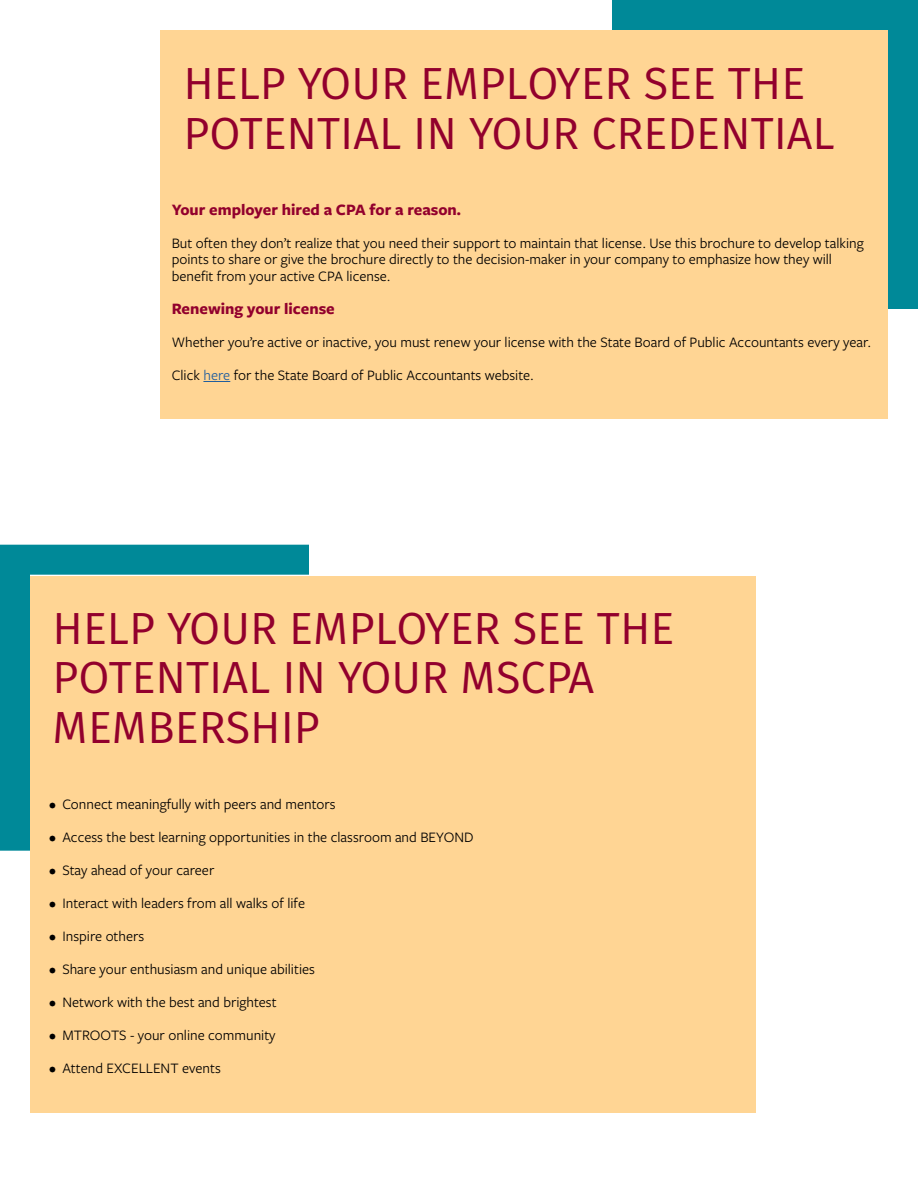
<style>
.page{position:relative;width:918px;height:1188px;background:#fff}
.page>*{position:absolute;margin:0;border:0;box-sizing:border-box;transform-origin:0 0}
.t1{font:45px/49.5px "Fira Sans";color:#92002d}
.t2{font:700 16.5px "Freight Sans Pro";color:#92002d}
.t3{font:15px/16.5px "Freight Sans Pro";color:#000}
.s1{color:#215e9e}
</style>
<div class="page">
<div style="left:161px;top:30px;width:727px;height:388px;background:#ffd594"></div>
<svg style="left:203px;top:381px;width:27px;height:1px"></svg>
<svg style="left:612px;top:0;width:306px;height:309px"></svg>
<div style="left:30px;top:576px;width:726px;height:536px;background:#ffd594"></div>
<svg style="left:0;top:545px;width:309px;height:306px"></svg>
<h1 class="t1" style="left:183px;top:59px;width:653px">HELP YOUR EMPLOYER SEE THE<br>POTENTIAL IN YOUR CREDENTIAL</h1>
<p class="t2" style="left:172px;top:198px;width:291px">Your employer hired a CPA for a reason.</p>
<p class="t3" style="left:172px;top:234px;width:694px">But often they don’t realize that you need their support to maintain that license. Use this brochure to develop talking points to share or give the brochure directly to the decision-maker in your company to emphasize how they will benefit from your active CPA license.</p>
<p class="t2" style="left:172px;top:297px;width:165px">Renewing your license</p>
<p class="t3" style="left:172px;top:333px;width:701px">Whether you’re active or inactive, you must renew your license with the State Board of Public Accountants every year.</p>
<p class="t3" style="left:172px;top:366px;width:364px">Click <span class="s1">here</span> for the State Board of Public Accountants website.</p>
<h1 class="t1" style="left:52px;top:603px;width:623px">HELP YOUR EMPLOYER SEE THE<br>POTENTIAL IN YOUR MSCPA<br>MEMBERSHIP</h1>
<p class="t3" style="left:49px;top:795px;width:288px">• Connect meaningfully with peers and mentors</p>
<p class="t3" style="left:49px;top:828px;width:426px">• Access the best learning opportunities in the classroom and BEYOND</p>
<p class="t3" style="left:49px;top:861px;width:167px">• Stay ahead of your career</p>
<p class="t3" style="left:49px;top:894px;width:258px">• Interact with leaders from all walks of life</p>
<p class="t3" style="left:49px;top:927px;width:97px">• Inspire others</p>
<p class="t3" style="left:49px;top:960px;width:268px">• Share your enthusiasm and unique abilities</p>
<p class="t3" style="left:49px;top:993px;width:229px">• Network with the best and brightest</p>
<p class="t3" style="left:49px;top:1026px;width:228px">• MTROOTS - your online community</p>
<p class="t3" style="left:49px;top:1059px;width:173px">• Attend EXCELLENT events</p>
</div>
